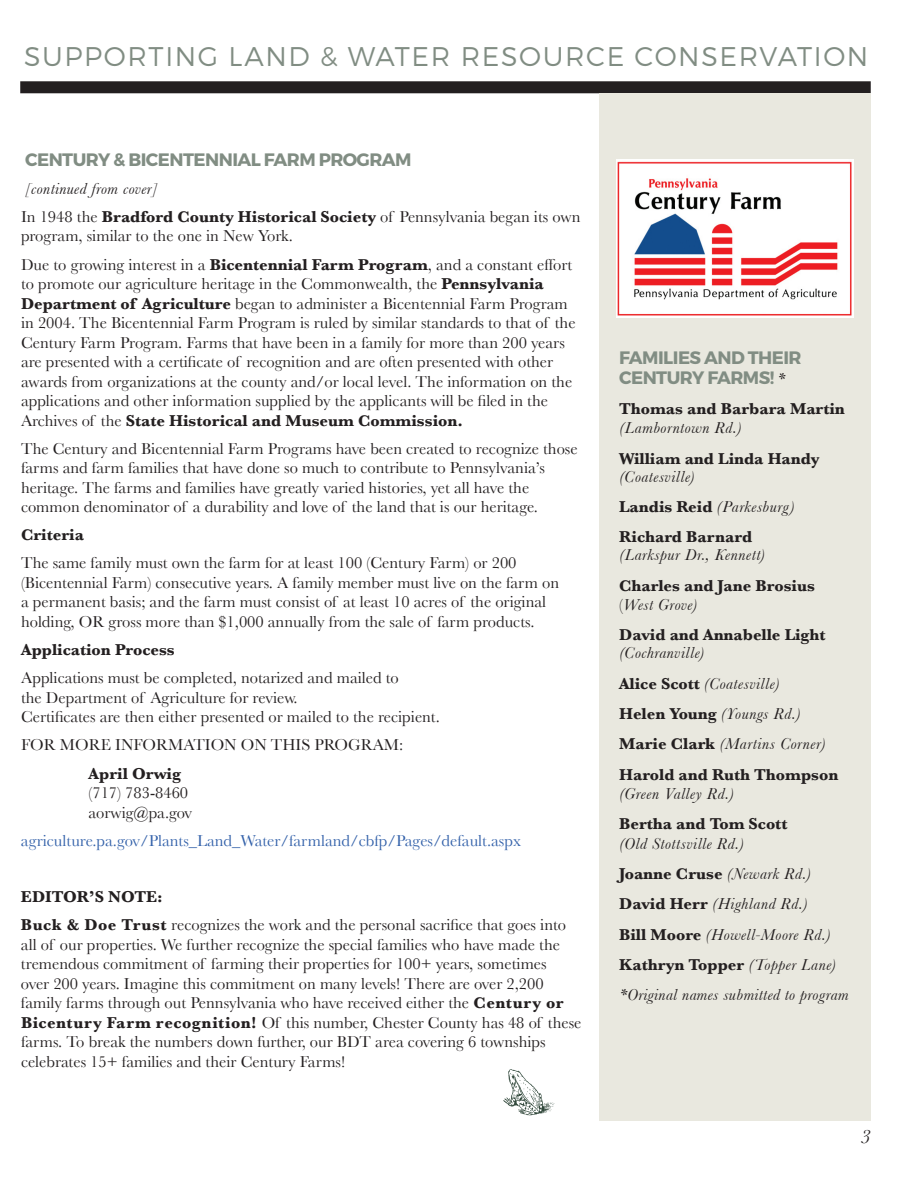
<style>
.page{position:relative;width:918px;height:1188px;background:#fff}
.page>*{position:absolute;margin:0;border:0;box-sizing:border-box;transform-origin:0 0}
.t1{font:300 27px "Montserrat";letter-spacing:.06em;color:#818d83}
.t2{font:italic 19.5px "Baskerville";color:#231f20}
.t3{font:700 18px/19.5px "Montserrat";letter-spacing:-.03em;color:#818d83}
.t4{font:16.5px/19.5px "Baskerville";color:#231f20}
.t5{font:italic 16.5px/30.3px "Baskerville";letter-spacing:.03em;color:#231f20}
.t6{font:700 16.5px/19.5px "Baskerville";color:#231f20}
.t7{font:16.5px "Baskerville";color:#3462aa}
.s1{font-style:italic}
.s2{font-weight:700}
.s3{font-family:"Baskerville";font-weight:400;font-style:italic;font-size:16.5px;color:#231f20}
.s4{font-weight:700;font-style:normal}
.s5{font-weight:400}
.s6{font-weight:400;font-style:italic}
</style>
<div class="page">
<div style="left:20px;top:81px;width:851px;height:12px;background:#231f20"></div>
<div style="left:599px;top:93px;width:272px;height:1027px;background:#e9e8df"></div>
<svg style="left:503px;top:1069px;width:52px;height:46px"></svg>
<img style="left:617px;top:160px;width:236px;height:157px">
<h1 class="t1" style="left:24px;top:40px;width:846px">SUPPORTING LAND &amp; WATER R ESOURCE CONSERVATION</h1>
<p class="t3" style="left:25px;top:150px;width:388px">CENTURY &amp; BICENTENNIAL FARM PROGRAM</p>
<p class="t4" style="left:21px;top:174px;width:561px;line-height:28.2px"><span class="s1">[continued from cover]<br></span>In 1948 the <span class="s2">Bradford County Historical Society</span> of Pennsylvania began its own</p>
<p class="t4" style="left:21px;top:222px;width:553px;line-height:28.2px">program, similar to the one in New York.<br>Due to growing interest in a <span class="s2">Bicentennial Farm Program</span>, and a constant effort</p>
<p class="t4" style="left:21px;top:274px;width:556px">to promote our agriculture heritage in the Commonwealth, the <span class="s2">Pennsylvania Department of Agriculture</span> began to administer a Bicentennial Farm Program in 2004. The Bicentennial Farm Program is ruled by similar standards to that of the Century Farm Program. Farms that have been in a family for more than 200 years are presented with a certificate of recognition and are often presented with other awards from organizations at the county and/or local level. The information on the applications and other information supplied by the applicants will be filed in the Archives of the <span class="s2">State Historical and Museum Commission.</span></p>
<p class="t4" style="left:21px;top:438px;width:558px">The Century and Bicentennial Farm Programs have been created to recognize those farms and farm families that have done so much to contribute to Pennsylvania’s heritage. The farms and families have greatly varied histories, yet all have the common denominator of a durability and love of the land that is our heritage.</p>
<p class="t6" style="left:21px;top:525px;width:65px">Criteria</p>
<p class="t4" style="left:21px;top:553px;width:540px">The same family must own the farm for at least 100 (Century Farm) or 200 (Bicentennial Farm) consecutive years. A family member must live on the farm on a permanent basis; and the farm must consist of at least 10 acres of the original holding, OR gross more than $1,000 annually from the sale of farm products.</p>
<p class="t6" style="left:21px;top:640px;width:155px">Application Process</p>
<p class="t4" style="left:21px;top:668px;width:420px">Applications must be completed, notarized and mailed to<br>the Department of Agriculture for review.<br>Certificates are then either presented or mailed to the recipient.</p>
<p class="t4" style="left:21px;top:735px;width:106px">For more info</p>
<p class="t4" style="left:156px;top:735px;width:25px">rmation</p>
<p class="t4" style="left:241px;top:735px;width:41px">on this</p>
<p class="t4" style="left:315px;top:735px;width:90px">pro gram :</p>
<p class="t6" style="left:89px;top:763px;width:94px">April Orwig</p>
<p class="t4" style="left:89px;top:783px;width:105px">(717) 783-8460 aorwig@pa.gov</p>
<p class="t7" style="left:21px;top:831px;width:501px">agriculture.pa.gov/Plants_Land_Water/farmland/cbfp/Pages/default.aspx</p>
<p class="t6" style="left:21px;top:887px;width:24px">Editor</p>
<p class="t6" style="left:89px;top:887px;width:45px">’s Note</p>
<p class="t4" style="left:21px;top:882px;width:547px;line-height:28.2px;text-indent:136px"><span class="s2">:<br>Buck &amp; Doe Trust</span> recognizes the work and the personal sacrifice that goes into</p>
<p class="t4" style="left:21px;top:934px;width:562px">all of our properties. We further recognize the special families who have made the tremendous commitment of farming their properties for 100+ years, sometimes<br>over 200 years. Imagine this commitment on many levels! There are over 2,200 family farms through out Pennsylvania who have received either the <span class="s2">Century or Bicentury Farm recognition!</span> Of this number, Chester County has 48 of these farms. To break the numbers down further, our BDT area covering 6 townships celebrates 15+ families and their Century Farms!</p>
<p class="t3" style="left:619px;top:348px;width:184px">FAMILIES AND THEIR<br>CENTURY FARMS! <span class="s3">*</span></p>
<p class="t6" style="left:619px;top:399px;width:227px">Thomas and Barbara Martin</p>
<p class="t5" style="left:619px;top:413px;width:124px">(Lamborntown Rd.)</p>
<p class="t6" style="left:619px;top:449px;width:202px">William and Linda Handy</p>
<p class="t5" style="left:619px;top:461px;width:177px">(Coatesville)<br><span class="s4">Landis Reid</span> (Parkesburg)<br><span class="s4">Richard Barnard</span></p>
<p class="t5" style="left:619px;top:540px;width:148px">(Larkspur Dr., Kennett)</p>
<p class="t6" style="left:619px;top:575px;width:197px">Charles and Jane Brosius <span class="s5">(</span><span class="s6">West Grove)</span></p>
<p class="t6" style="left:619px;top:625px;width:208px">David and Annabelle Light</p>
<p class="t5" style="left:619px;top:638px;width:221px">(Cochranville)<br><span class="s4">Alice Scott</span> (Coatesville)<br><span class="s4">Helen Young</span> (Youngs Rd.)<br><span class="s4">Marie Clark</span> (Martins Corner)<br><span class="s4">Harold and Ruth Thompson</span></p>
<p class="t5" style="left:619px;top:778px;width:117px">(Green Valley Rd.)</p>
<p class="t6" style="left:619px;top:814px;width:170px">Bertha and Tom Scott</p>
<p class="t5" style="left:619px;top:828px;width:231px">(Old Stottsville Rd.)<br><span class="s4">Joanne Cruse</span> (Newark Rd.)<br><span class="s4">David Herr</span> (Highland Rd.)<br><span class="s4">Bill Moore</span> (Howell-Moore Rd.)<br><span class="s4">Kathryn Topper</span> (Topper Lane) *Original names submitted to program</p>
<p class="t2" style="left:861px;top:1125px;width:11px">3</p>
</div>
